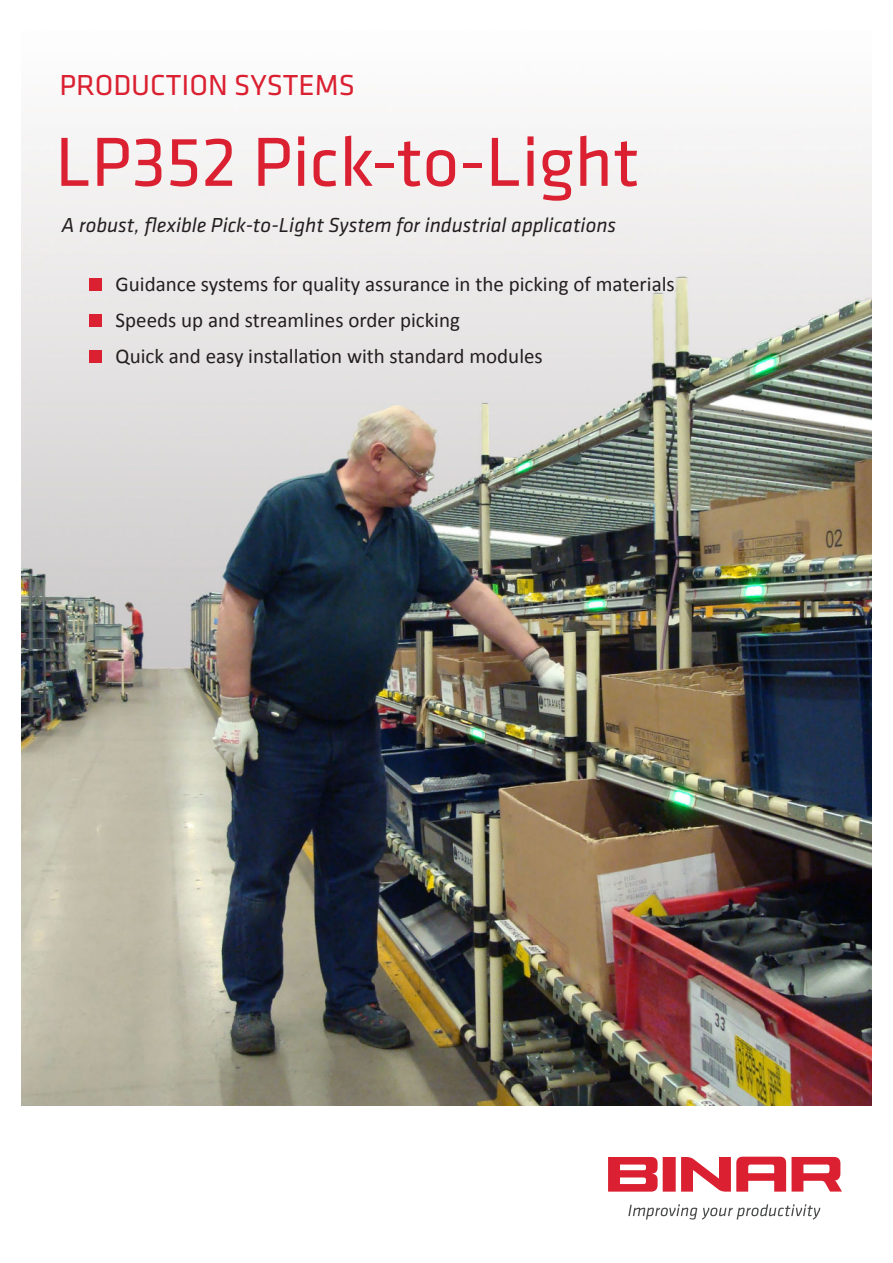
<style>
.page{position:relative;width:893px;height:1263px;background:#fff}
.page>*{position:absolute;margin:0;border:0;box-sizing:border-box;transform-origin:0 0}
.t1{font:72px "Klavika";color:#da2031}
.t2{font:30px "Klavika";color:#da2031}
.t3{font:21px/36px "Calibri";color:#231f20}
.t4{font:italic 21px "Klavika";color:#231f20}
</style>
<div class="page">
<img style="left:21px;top:107px;width:851px;height:998px">
<div style="left:663px;top:1157px;width:13px;height:34px;background:#da2031"></div>
<svg style="left:608px;top:1157px;width:50px;height:34px"></svg>
<svg style="left:681px;top:1157px;width:161px;height:34px"></svg>
<svg style="left:628px;top:1204px;width:192px;height:15px"></svg>
<div style="left:89px;top:278px;width:12px;height:13px;background:#da2031"></div>
<div style="left:89px;top:314px;width:12px;height:13px;background:#da2031"></div>
<div style="left:89px;top:350px;width:12px;height:13px;background:#da2031"></div>
<h2 class="t2" style="left:60px;top:70px;width:297px">PRODUCTION SYSTEMS</h2>
<h1 class="t1" style="left:55px;top:128px;width:586px">LP352 Pick-to-Light</h1>
<p class="t4" style="left:62px;top:217px;width:556px">A robust, flexible Pick-to-Light System for industrial applications</p>
<p class="t3" style="left:116px;top:267px;width:561px">Guidance systems for quality assurance in the picking of materials<br>Speeds up and streamlines order picking<br>Quick and easy installation with standard modules</p>
</div>
